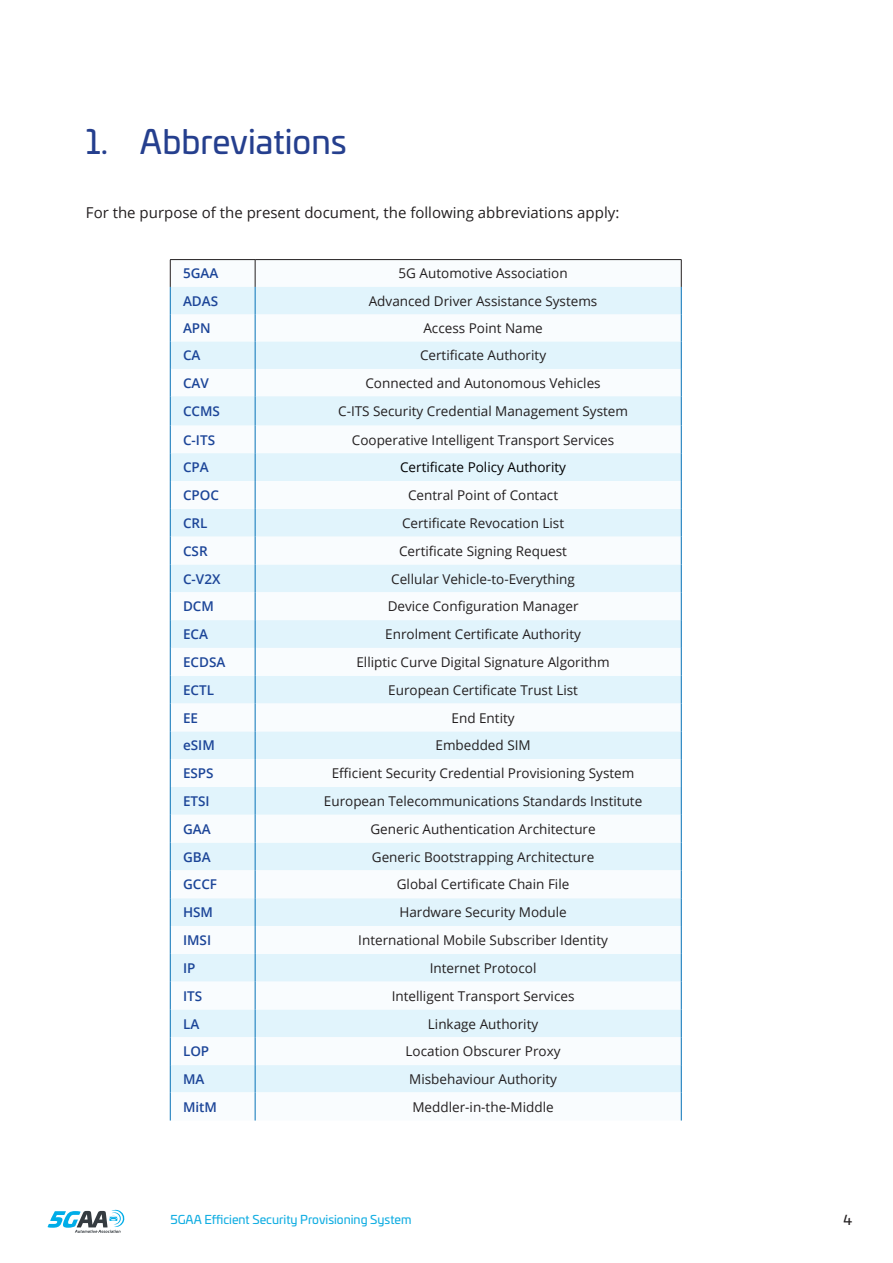
<style>
.page{position:relative;width:893px;height:1263px;background:#fff}
.page>*{position:absolute;margin:0;border:0;box-sizing:border-box;transform-origin:0 0}
._02_Standard_Big_tit{font:33px "Univia Pro";color:#253f8e}
._02_Standard_text{font:15px "Open Sans";color:#231f20}
._03_Tab_text{font:13.5px "Open Sans";color:#231f20}
._03_Tab_text-2{font:600 13.5px "Open Sans";color:#1c4598}
._03_Tab_text-3{font:13.5px "Open Sans";color:#000001}
.t1{font:13.5px "Univia Pro";color:#231f20}
.t2{font:12px "Univia Pro";color:#13aee2}
</style>
<div class="page">
<svg style="left:48px;top:1209px;width:77px;height:24px"></svg>
<svg style="left:171px;top:260px;width:510px;height:27px"></svg>
<svg style="left:171px;top:287px;width:510px;height:194px;fill:#e1f4fc"></svg>
<svg style="left:171px;top:481px;width:510px;height:639px"></svg>
<hr style="left:170px;top:259px;width:85px;height:1px;background:#231f20">
<svg style="left:170px;top:260px;width:1px;height:860px"></svg>
<hr style="left:255px;top:259px;width:426px;height:1px;background:#231f20">
<svg style="left:255px;top:260px;width:1px;height:860px"></svg>
<svg style="left:681px;top:260px;width:1px;height:860px"></svg>
<p class="_02_Standard_Big_tit" style="left:86px;top:117px;width:262px">1. Abbreviations</p>
<p class="_02_Standard_text" style="left:86px;top:202px;width:535px">For the purpose of the present document, the following abbreviations apply:</p>
<p class="_03_Tab_text-2" style="left:183px;top:264px;width:37px">5GAA</p>
<p class="_03_Tab_text" style="left:399px;top:264px;width:171px">5G Automotive Association</p>
<p class="_03_Tab_text-2" style="left:183px;top:292px;width:37px">ADAS</p>
<p class="_03_Tab_text" style="left:369px;top:292px;width:230px">Advanced Driver Assistance Systems</p>
<p class="_03_Tab_text-2" style="left:183px;top:319px;width:29px">APN</p>
<p class="_03_Tab_text" style="left:423px;top:319px;width:121px">Access Point Name</p>
<p class="_03_Tab_text-2" style="left:183px;top:346px;width:19px">CA</p>
<p class="_03_Tab_text" style="left:420px;top:346px;width:128px">Certificate Authority</p>
<p class="_03_Tab_text-2" style="left:183px;top:374px;width:27px">CAV</p>
<p class="_03_Tab_text" style="left:365px;top:374px;width:237px">Connected and Autonomous Vehicles</p>
<p class="_03_Tab_text-2" style="left:183px;top:402px;width:39px">CCMS</p>
<p class="_03_Tab_text" style="left:338px;top:402px;width:291px">C-ITS Security Credential Management System</p>
<p class="_03_Tab_text-2" style="left:183px;top:430px;width:34px">C-ITS</p>
<p class="_03_Tab_text" style="left:352px;top:430px;width:264px">Cooperative Intelligent Transport Services</p>
<p class="_03_Tab_text-2" style="left:183px;top:458px;width:27px">CPA</p>
<p class="_03_Tab_text-3" style="left:400px;top:458px;width:167px">Certificate Policy Authority</p>
<p class="_03_Tab_text-2" style="left:183px;top:486px;width:38px">CPOC</p>
<p class="_03_Tab_text" style="left:408px;top:486px;width:152px">Central Point of Contact</p>
<p class="_03_Tab_text-2" style="left:183px;top:514px;width:26px">CRL</p>
<p class="_03_Tab_text" style="left:402px;top:514px;width:164px">Certificate Revocation List</p>
<p class="_03_Tab_text-2" style="left:183px;top:542px;width:26px">CSR</p>
<p class="_03_Tab_text" style="left:399px;top:542px;width:169px">Certificate Signing Request</p>
<p class="_03_Tab_text-2" style="left:183px;top:569px;width:39px">C-V2X</p>
<p class="_03_Tab_text" style="left:391px;top:569px;width:185px">Cellular Vehicle-to-Everything</p>
<p class="_03_Tab_text-2" style="left:183px;top:597px;width:32px">DCM</p>
<p class="_03_Tab_text" style="left:388px;top:597px;width:192px">Device Configuration Manager</p>
<p class="_03_Tab_text-2" style="left:183px;top:625px;width:27px">ECA</p>
<p class="_03_Tab_text" style="left:385px;top:625px;width:197px">Enrolment Certificate Authority</p>
<p class="_03_Tab_text-2" style="left:183px;top:653px;width:44px">ECDSA</p>
<p class="_03_Tab_text" style="left:356px;top:653px;width:255px">Elliptic Curve Digital Signature Algorithm</p>
<p class="_03_Tab_text-2" style="left:183px;top:681px;width:33px">ECTL</p>
<p class="_03_Tab_text" style="left:388px;top:681px;width:191px">European Certificate Trust List</p>
<p class="_03_Tab_text-2" style="left:183px;top:708px;width:17px">EE</p>
<p class="_03_Tab_text" style="left:451px;top:708px;width:65px">End Entity</p>
<p class="_03_Tab_text-2" style="left:183px;top:736px;width:33px">eSIM</p>
<p class="_03_Tab_text" style="left:435px;top:736px;width:97px">Embedded SIM</p>
<p class="_03_Tab_text-2" style="left:183px;top:764px;width:32px">ESPS</p>
<p class="_03_Tab_text" style="left:332px;top:764px;width:304px">Efficient Security Credential Provisioning System</p>
<p class="_03_Tab_text-2" style="left:183px;top:792px;width:28px">ETSI</p>
<p class="_03_Tab_text" style="left:324px;top:792px;width:320px">European Telecommunications Standards Institute</p>
<p class="_03_Tab_text-2" style="left:183px;top:820px;width:29px">GAA</p>
<p class="_03_Tab_text" style="left:370px;top:820px;width:227px">Generic Authentication Architecture</p>
<p class="_03_Tab_text-2" style="left:183px;top:847px;width:29px">GBA</p>
<p class="_03_Tab_text" style="left:372px;top:847px;width:224px">Generic Bootstrapping Architecture</p>
<p class="_03_Tab_text-2" style="left:183px;top:875px;width:36px">GCCF</p>
<p class="_03_Tab_text" style="left:397px;top:875px;width:174px">Global Certificate Chain File</p>
<p class="_03_Tab_text-2" style="left:183px;top:903px;width:32px">HSM</p>
<p class="_03_Tab_text" style="left:399px;top:903px;width:169px">Hardware Security Module</p>
<p class="_03_Tab_text-2" style="left:183px;top:931px;width:30px">IMSI</p>
<p class="_03_Tab_text" style="left:358px;top:931px;width:251px">International Mobile Subscriber Identity</p>
<p class="_03_Tab_text-2" style="left:183px;top:959px;width:14px">IP</p>
<p class="_03_Tab_text" style="left:430px;top:959px;width:108px">Internet Protocol</p>
<p class="_03_Tab_text-2" style="left:183px;top:986px;width:21px">ITS</p>
<p class="_03_Tab_text" style="left:392px;top:986px;width:184px">Intelligent Transport Services</p>
<p class="_03_Tab_text-2" style="left:183px;top:1014px;width:18px">LA</p>
<p class="_03_Tab_text" style="left:428px;top:1014px;width:112px">Linkage Authority</p>
<p class="_03_Tab_text-2" style="left:183px;top:1042px;width:28px">LOP</p>
<p class="_03_Tab_text" style="left:406px;top:1042px;width:156px">Location Obscurer Proxy</p>
<p class="_03_Tab_text-2" style="left:183px;top:1070px;width:23px">MA</p>
<p class="_03_Tab_text" style="left:409px;top:1070px;width:149px">Misbehaviour Authority</p>
<p class="_03_Tab_text-2" style="left:183px;top:1097px;width:35px">MitM</p>
<p class="_03_Tab_text" style="left:412px;top:1097px;width:143px">Meddler-in-the-Middle</p>
<p class="t2" style="left:170px;top:1211px;width:243px">5GAA Efficient Security Provisioning System</p>
<p class="t1" style="left:844px;top:1210px;width:10px">4</p>
</div>
